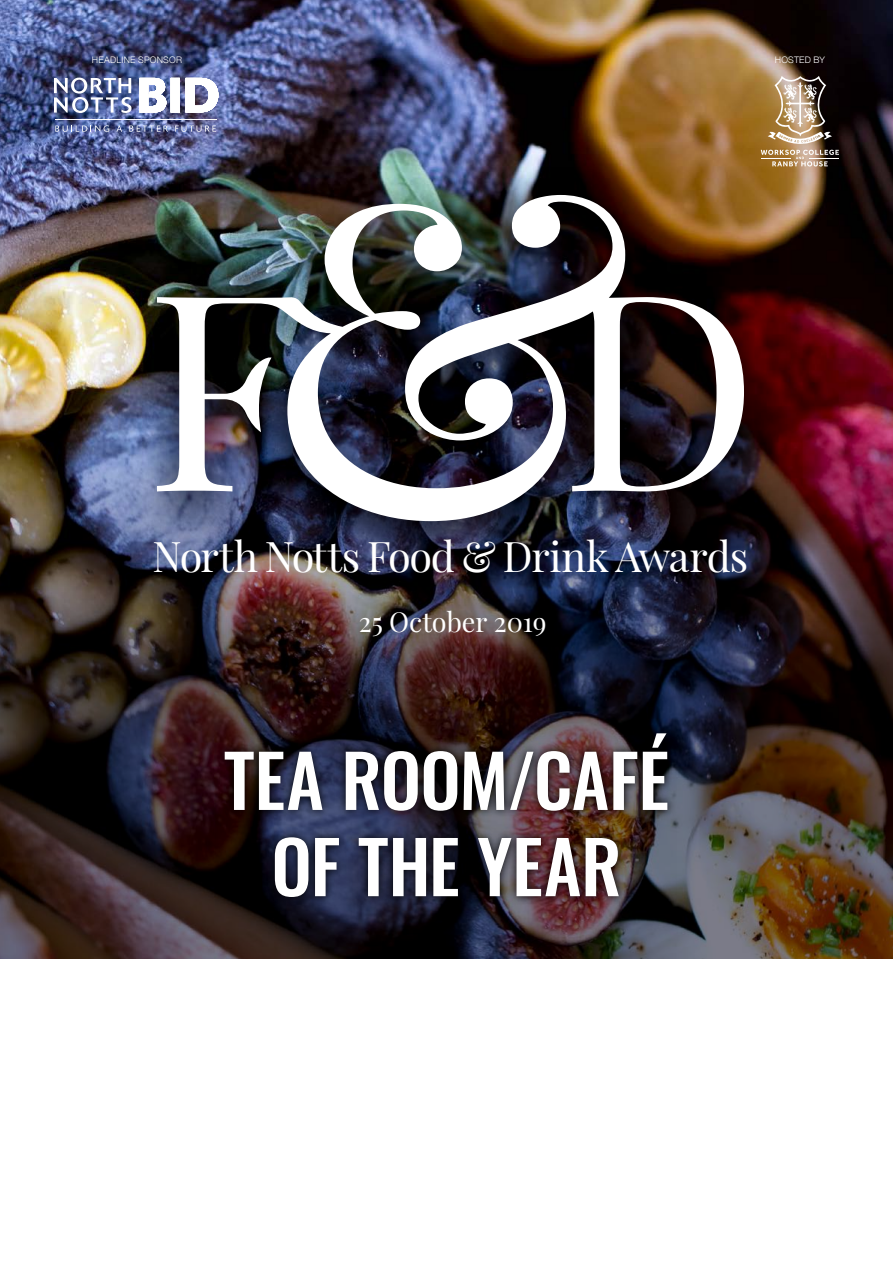
<style>
.page{position:relative;width:893px;height:1263px;background:#fff}
.page>*{position:absolute;margin:0;border:0;box-sizing:border-box;transform-origin:0 0}
.t1{font:500 71.85px/86.2px "Oswald";letter-spacing:-.005em;color:#fff;text-align:center}
.t2{font:41.4px "Playfair Display";letter-spacing:-.03em;color:#fff}
.t3{font:27px "Playfair Display";color:#fff}
.t4{font:300 9px "Helvetica Neue";letter-spacing:.02em;color:#fff}
</style>
<div class="page">
<img style="left:0;top:0;width:893px;height:400px">
<img style="left:0;top:400px;width:893px;height:559px">
<img style="left:215px;top:725px;width:461px;height:181px">
<img style="left:119px;top:167px;width:667px;height:412px">
<img style="left:157px;top:195px;width:587px;height:326px">
<svg style="left:140px;top:78px;width:78px;height:35px"></svg>
<svg style="left:54px;top:78px;width:78px;height:35px"></svg>
<hr style="left:55px;top:119px;width:161px;height:1px;background:#fff">
<svg style="left:55px;top:125px;width:54px;height:7px"></svg>
<svg style="left:116px;top:126px;width:6px;height:6px"></svg>
<svg style="left:129px;top:126px;width:39px;height:6px"></svg>
<svg style="left:175px;top:126px;width:41px;height:6px"></svg>
<svg style="left:761px;top:76px;width:78px;height:90px;background:#957e62"></svg>
<p class="t4" style="left:92px;top:52px;width:92px">HEADLINE SPONSOR</p>
<p class="t4" style="left:775px;top:52px;width:52px">HOSTED BY</p>
<p class="t2" style="left:153px;top:524px;width:597px">North Notts Food &amp; Drink Awards</p>
<p class="t3" style="left:359px;top:601px;width:189px">25 October 2019</p>
<h1 class="t1" style="left:224px;top:742px;width:447px">TEA ROOM/CAFÉ<br>OF THE YEAR</h1>
</div>
